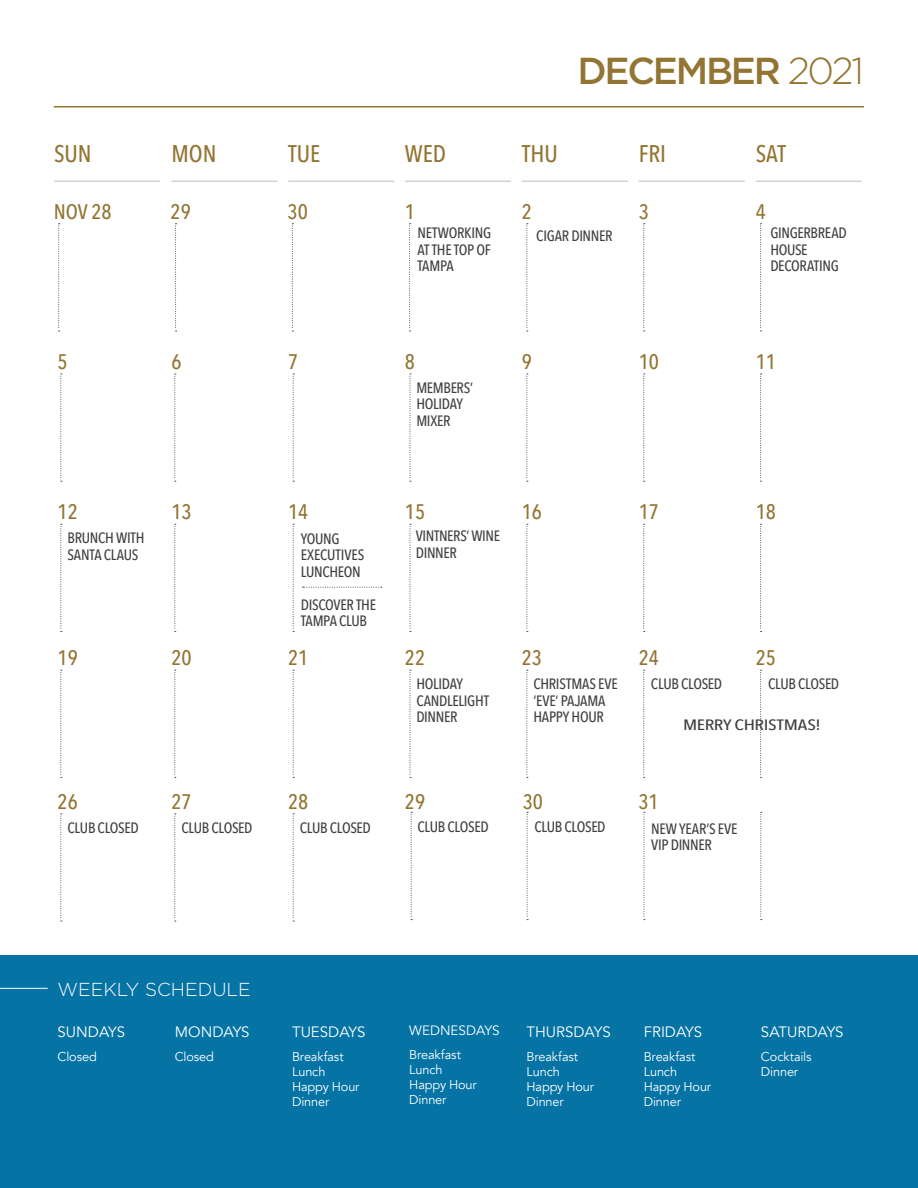
<style>
.page{position:relative;width:918px;height:1188px;background:#fff}
.page>*{position:absolute;margin:0;border:0;box-sizing:border-box;transform-origin:0 0}
.t1{font:500 37.5px "Gotham";letter-spacing:-.06em;color:#937533}
.t2{font:500 24px "Avenir Next Condensed";color:#937533}
.t3{font:500 21px "Avenir Next Condensed";color:#937533}
.t4{font:300 18.75px "Gotham";color:#fff}
.t5{font:500 15px/16.5px "Avenir Next Condensed";letter-spacing:-.02em;color:#404041}
.t6{font:15px "Avenir";color:#fff}
.t7{font:500 15px "Avenir Next Condensed";letter-spacing:-.02em;color:#404041;scale:1.3 1}
.t8{font:13.5px "Avenir";color:#fff}
.t9{font:12.75px/15px "Avenir";letter-spacing:-.01em;color:#fff}
.s1{font-weight:300}
</style>
<div class="page">
<hr style="left:54px;top:106px;width:810px;height:1px;background:#937533">
<hr style="left:54px;top:181px;width:106px;height:1px;background:#d1d2d4">
<hr style="left:171px;top:181px;width:106px;height:1px;background:#d1d2d4">
<hr style="left:288px;top:181px;width:106px;height:1px;background:#d1d2d4">
<hr style="left:405px;top:181px;width:106px;height:1px;background:#d1d2d4">
<hr style="left:522px;top:181px;width:106px;height:1px;background:#d1d2d4">
<hr style="left:639px;top:181px;width:106px;height:1px;background:#d1d2d4">
<hr style="left:756px;top:181px;width:106px;height:1px;background:#d1d2d4">
<svg style="left:174px;top:373px;width:2px;height:109px"></svg>
<svg style="left:174px;top:524px;width:2px;height:108px"></svg>
<svg style="left:174px;top:670px;width:2px;height:108px"></svg>
<svg style="left:174px;top:813px;width:2px;height:109px"></svg>
<svg style="left:60px;top:373px;width:2px;height:109px"></svg>
<svg style="left:60px;top:524px;width:2px;height:108px"></svg>
<svg style="left:60px;top:670px;width:2px;height:108px"></svg>
<svg style="left:60px;top:813px;width:2px;height:109px"></svg>
<svg style="left:293px;top:373px;width:1px;height:109px"></svg>
<svg style="left:293px;top:524px;width:1px;height:108px"></svg>
<svg style="left:293px;top:670px;width:1px;height:108px"></svg>
<svg style="left:293px;top:813px;width:1px;height:109px"></svg>
<svg style="left:409px;top:373px;width:2px;height:109px"></svg>
<svg style="left:409px;top:524px;width:2px;height:108px"></svg>
<svg style="left:409px;top:670px;width:2px;height:108px"></svg>
<svg style="left:526px;top:223px;width:2px;height:109px"></svg>
<svg style="left:526px;top:373px;width:2px;height:109px"></svg>
<svg style="left:526px;top:524px;width:2px;height:108px"></svg>
<svg style="left:526px;top:670px;width:2px;height:108px"></svg>
<svg style="left:643px;top:223px;width:2px;height:109px"></svg>
<svg style="left:643px;top:373px;width:2px;height:109px"></svg>
<svg style="left:643px;top:524px;width:2px;height:108px"></svg>
<svg style="left:643px;top:670px;width:2px;height:108px"></svg>
<svg style="left:760px;top:223px;width:2px;height:109px"></svg>
<svg style="left:760px;top:373px;width:2px;height:109px"></svg>
<svg style="left:760px;top:524px;width:2px;height:108px"></svg>
<svg style="left:760px;top:670px;width:2px;height:108px"></svg>
<svg style="left:58px;top:223px;width:2px;height:109px"></svg>
<svg style="left:175px;top:223px;width:2px;height:109px"></svg>
<svg style="left:292px;top:223px;width:1px;height:109px"></svg>
<svg style="left:409px;top:223px;width:2px;height:109px"></svg>
<div style="left:0;top:956px;width:918px;height:232px;background:#0573a4"></div>
<hr style="left:0;top:988px;width:48px;height:1px;background:#fff">
<svg style="left:411px;top:812px;width:1px;height:108px"></svg>
<svg style="left:527px;top:812px;width:1px;height:108px"></svg>
<svg style="left:643px;top:812px;width:2px;height:108px"></svg>
<svg style="left:760px;top:812px;width:2px;height:108px"></svg>
<svg style="left:303px;top:587px;width:79px;height:1px"></svg>
<h1 class="t1" style="left:578px;top:54px;width:288px">DECEMBER <span class="s1">2021</span></h1>
<h2 class="t2" style="left:54px;top:143px;width:39px">SUN</h2>
<h2 class="t2" style="left:171px;top:143px;width:47px">MON</h2>
<h2 class="t2" style="left:288px;top:143px;width:34px">TUE</h2>
<h2 class="t2" style="left:405px;top:143px;width:43px">WED</h2>
<h2 class="t2" style="left:522px;top:143px;width:37px">THU</h2>
<h2 class="t2" style="left:639px;top:143px;width:29px">FRI</h2>
<h2 class="t2" style="left:756px;top:143px;width:32px">SAT</h2>
<h3 class="t3" style="left:54px;top:202px;width:59px">NOV 28</h3>
<h3 class="t3" style="left:171px;top:202px;width:22px">29</h3>
<h3 class="t3" style="left:288px;top:202px;width:22px">30</h3>
<h3 class="t3" style="left:405px;top:202px;width:12px">1</h3>
<p class="t5" style="left:418px;top:226px;width:75px;text-align:justify">NETWORKING AT THE TOP OF TAMPA</p>
<h3 class="t3" style="left:522px;top:202px;width:12px">2</h3>
<p class="t5" style="left:536px;top:229px;width:78px">CIGAR DINNER</p>
<h3 class="t3" style="left:639px;top:202px;width:12px">3</h3>
<h3 class="t3" style="left:756px;top:202px;width:12px">4</h3>
<p class="t5" style="left:770px;top:226px;width:78px">GINGERBREAD<br>HOUSE<br>DECORATING</p>
<h3 class="t3" style="left:58px;top:352px;width:12px">5</h3>
<h3 class="t3" style="left:171px;top:352px;width:12px">6</h3>
<h3 class="t3" style="left:288px;top:352px;width:12px">7</h3>
<h3 class="t3" style="left:405px;top:352px;width:12px">8</h3>
<h3 class="t3" style="left:522px;top:352px;width:12px">9</h3>
<h3 class="t3" style="left:639px;top:352px;width:22px">10</h3>
<h3 class="t3" style="left:756px;top:352px;width:22px">11</h3>
<p class="t5" style="left:416px;top:381px;width:58px">MEMBERS’<br>HOLIDAY<br>MIXER</p>
<h3 class="t3" style="left:58px;top:503px;width:22px">12</h3>
<h3 class="t3" style="left:171px;top:503px;width:22px">13</h3>
<h3 class="t3" style="left:288px;top:503px;width:22px">14</h3>
<h3 class="t3" style="left:405px;top:503px;width:22px">15</h3>
<h3 class="t3" style="left:522px;top:503px;width:22px">16</h3>
<h3 class="t3" style="left:639px;top:503px;width:22px">17</h3>
<h3 class="t3" style="left:756px;top:503px;width:22px">18</h3>
<p class="t5" style="left:68px;top:531px;width:79px">BRUNCH WITH<br>SANTA CLAUS</p>
<p class="t5" style="left:301px;top:531px;width:65px">YOUNG<br>EXECUTIVES<br>LUNCHEON</p>
<p class="t5" style="left:301px;top:597px;width:77px">DISCOVER THE<br>TAMPA CLUB</p>
<p class="t5" style="left:416px;top:529px;width:86px">VINTNERS’ WINE<br>DINNER</p>
<h3 class="t3" style="left:58px;top:649px;width:22px">19</h3>
<h3 class="t3" style="left:171px;top:649px;width:22px">20</h3>
<h3 class="t3" style="left:288px;top:649px;width:22px">21</h3>
<h3 class="t3" style="left:405px;top:649px;width:22px">22</h3>
<h3 class="t3" style="left:522px;top:649px;width:22px">23</h3>
<h3 class="t3" style="left:639px;top:649px;width:22px">24</h3>
<h3 class="t3" style="left:756px;top:649px;width:22px">25</h3>
<p class="t5" style="left:416px;top:677px;width:74px">HOLIDAY<br>CANDLELIGHT<br>DINNER</p>
<p class="t5" style="left:533px;top:677px;width:86px">CHRISTMAS EVE ‘EVE’ PAJAMA<br>HAPPY HOUR</p>
<p class="t5" style="left:651px;top:677px;width:73px">CLUB CLOSED</p>
<p class="t5" style="left:768px;top:677px;width:73px">CLUB CLOSED</p>
<p class="t7" style="left:683px;top:719px;width:108px">MERRY CHRISTMAS!</p>
<h3 class="t3" style="left:58px;top:792px;width:22px">26</h3>
<h3 class="t3" style="left:171px;top:792px;width:22px">27</h3>
<h3 class="t3" style="left:288px;top:792px;width:22px">28</h3>
<h3 class="t3" style="left:405px;top:792px;width:22px">29</h3>
<h3 class="t3" style="left:523px;top:792px;width:22px">30</h3>
<h3 class="t3" style="left:638px;top:792px;width:22px">31</h3>
<p class="t5" style="left:68px;top:821px;width:73px">CLUB CLOSED</p>
<p class="t5" style="left:300px;top:821px;width:73px">CLUB CLOSED</p>
<p class="t5" style="left:181px;top:821px;width:73px">CLUB CLOSED</p>
<p class="t5" style="left:534px;top:819px;width:73px">CLUB CLOSED</p>
<p class="t5" style="left:418px;top:820px;width:73px">CLUB CLOSED</p>
<p class="t5" style="left:651px;top:822px;width:88px">NEW YEAR’S EVE<br>VIP DINNER</p>
<p class="t4" style="left:58px;top:981px;width:195px">WEEKLY SCHEDULE</p>
<p class="t6" style="left:58px;top:1025px;width:69px">SUNDAYS</p>
<p class="t9" style="left:58px;top:1050px;width:41px">Closed</p>
<p class="t6" style="left:175px;top:1025px;width:76px">MONDAYS</p>
<p class="t9" style="left:175px;top:1050px;width:41px">Closed</p>
<p class="t6" style="left:292px;top:1025px;width:75px">TUESDAYS</p>
<p class="t9" style="left:292px;top:1050px;width:69px">Breakfast<br>Lunch<br>Happy Hour<br>Dinner</p>
<p class="t8" style="left:409px;top:1025px;width:92px">WEDNESDAYS</p>
<p class="t9" style="left:409px;top:1049px;width:69px">Breakfast<br>Lunch<br>Happy Hour<br>Dinner</p>
<p class="t6" style="left:527px;top:1025px;width:86px">THURSDAYS</p>
<p class="t9" style="left:527px;top:1050px;width:69px">Breakfast<br>Lunch<br>Happy Hour<br>Dinner</p>
<p class="t6" style="left:644px;top:1025px;width:60px">FRIDAYS</p>
<p class="t9" style="left:644px;top:1050px;width:69px">Breakfast<br>Lunch<br>Happy Hour<br>Dinner</p>
<p class="t6" style="left:761px;top:1025px;width:84px">SATURDAYS</p>
<p class="t9" style="left:761px;top:1050px;width:52px">Cocktails<br>Dinner</p>
</div>
